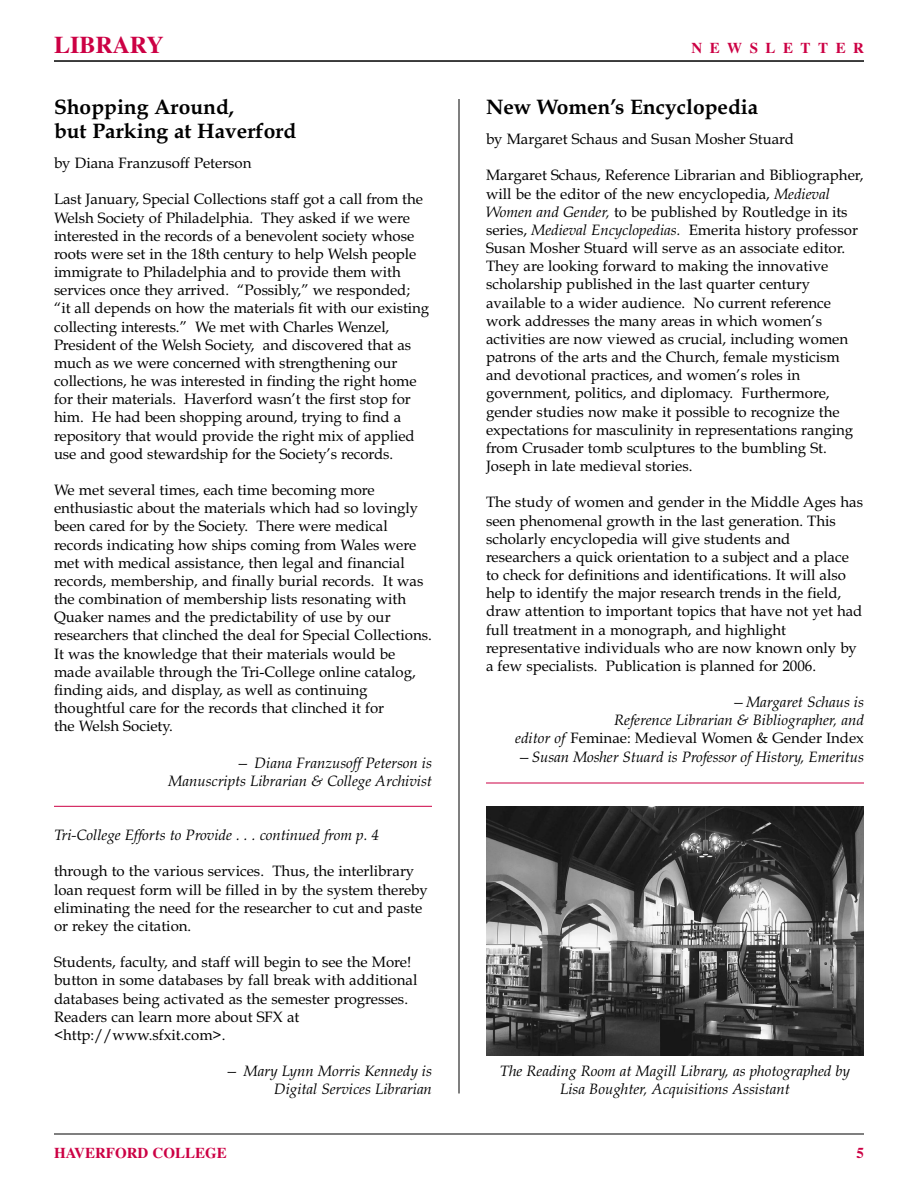
<style>
.page{position:relative;width:918px;height:1188px;background:#fff}
.page>*{position:absolute;margin:0;border:0;box-sizing:border-box;transform-origin:0 0}
.t1{font:700 24px "Times";color:#c04}
.t2{font:700 21px/24px "Book Antiqua";color:#000}
.t3{font:15px/18.1px "Book Antiqua";color:#000}
.t4{font:italic 15px/18.1px "Book Antiqua";color:#000;text-align:right}
.t5{font:700 15px "Times";color:#c04}
.t6{font:700 15px "Times";letter-spacing:.5em;color:#c04}
.s1{font-style:italic}
.s2{font-style:normal}
</style>
<div class="page">
<hr style="left:54px;top:60px;width:810px;height:2px;background:#000">
<hr style="left:54px;top:1134px;width:810px;height:1px;background:#000">
<hr style="left:459px;top:99px;width:1px;height:995px;background:#000">
<img style="left:486px;top:807px;width:378px;height:248px">
<hr style="left:486px;top:783px;width:378px;height:1px;background:#c04">
<hr style="left:54px;top:806px;width:378px;height:1px;background:#c04">
<h1 class="t1" style="left:54px;top:36px;width:111px">LIBRARY</h1>
<p class="t6" style="left:691px;top:42px;width:174px">NEWSLETTER</p>
<h2 class="t2" style="left:54px;top:97px;width:244px">Shopping Around,<br>but Parking at Haverford</h2>
<p class="t3" style="left:54px;top:156px;width:199px">by Diana Franzusoff Peterson</p>
<p class="t3" style="left:54px;top:192px;width:377px">Last January, Special Collections staff got a call from the Welsh Society of Philadelphia. They asked if we were interested in the records of a benevolent society whose roots were set in the 18th century to help Welsh people immigrate to Philadelphia and to provide them with services once they arrived. “Possibly,” we responded; “it all depends on how the materials fit with our existing collecting interests.” We met with Charles Wenzel, President of the Welsh Society, and discovered that as much as we were concerned with strengthening our collections, he was interested in finding the right home for their materials. Haverford wasn’t the first stop for him. He had been shopping around, trying to find a repository that would provide the right mix of applied use and good stewardship for the Society’s records.</p>
<p class="t3" style="left:54px;top:483px;width:379px">We met several times, each time becoming more enthusiastic about the materials which had so lovingly been cared for by the Society. There were medical records indicating how ships coming from Wales were met with medical assistance, then legal and financial records, membership, and finally burial records. It was the combination of membership lists resonating with Quaker names and the predictability of use by our researchers that clinched the deal for Special Collections.<br>It was the knowledge that their materials would be made available through the Tri-College online catalog, finding aids, and display, as well as continuing thoughtful care for the records that clinched it for<br>the Welsh Society.</p>
<p class="t4" style="left:168px;top:755px;width:265px">— Diana Franzusoff Peterson is<br>Manuscripts Librarian &amp; College Archivist</p>
<p class="t4" style="left:54px;top:828px;width:327px">Tri-College Efforts to Provide . . . continued from p. 4</p>
<p class="t3" style="left:54px;top:864px;width:375px">through to the various services. Thus, the interlibrary loan request form will be filled in by the system thereby eliminating the need for the researcher to cut and paste or rekey the citation.</p>
<p class="t3" style="left:54px;top:955px;width:365px">Students, faculty, and staff will begin to see the More! button in some databases by fall break with additional databases being activated as the semester progresses.<br>Readers can learn more about SFX at &lt;http://www.sfxit.com&gt;.</p>
<p class="t4" style="left:224px;top:1064px;width:209px">— Mary Lynn Morris Kennedy is<br>Digital Services Librarian</p>
<h2 class="t2" style="left:486px;top:97px;width:274px">New Women’s Encyclopedia</h2>
<p class="t3" style="left:486px;top:132px;width:310px">by Margaret Schaus and Susan Mosher Stuard</p>
<p class="t3" style="left:486px;top:168px;width:379px">Margaret Schaus, Reference Librarian and Bibliographer, will be the editor of the new encyclopedia, <span class="s1">Medieval Women and Gender,</span> to be published by Routledge in its series, <span class="s1">Medieval Encyclopedias.</span> Emerita history professor Susan Mosher Stuard will serve as an associate editor.<br>They are looking forward to making the innovative scholarship published in the last quarter century available to a wider audience. No current reference work addresses the many areas in which women’s activities are now viewed as crucial, including women patrons of the arts and the Church, female mysticism and devotional practices, and women’s roles in government, politics, and diplomacy. Furthermore, gender studies now make it possible to recognize the expectations for masculinity in representations ranging from Crusader tomb sculptures to the bumbling St.<br>Joseph in late medieval stories.</p>
<p class="t3" style="left:486px;top:495px;width:379px">The study of women and gender in the Middle Ages has seen phenomenal growth in the last generation. This scholarly encyclopedia will give students and researchers a quick orientation to a subject and a place to check for definitions and identifications. It will also help to identify the major research trends in the field, draw attention to important topics that have not yet had full treatment in a monograph, and highlight representative individuals who are now known only by a few specialists. Publication is planned for 2006.</p>
<p class="t4" style="left:515px;top:695px;width:350px">—Margaret Schaus is<br>Reference Librarian &amp; Bibliographer, and<br>editor of <span class="s2">Feminae: Medieval Women &amp; Gender Index </span>—Susan Mosher Stuard is Professor of History, Emeritus</p>
<p class="t4" style="left:500px;top:1063px;width:352px;text-align:center">The Reading Room at Magill Library, as photographed by<br>Lisa Boughter, Acquisitions Assistant</p>
<p class="t5" style="left:54px;top:1147px;width:174px">HAVERFORD COLLEGE</p>
<p class="t5" style="left:856px;top:1147px;width:9px">5</p>
</div>
